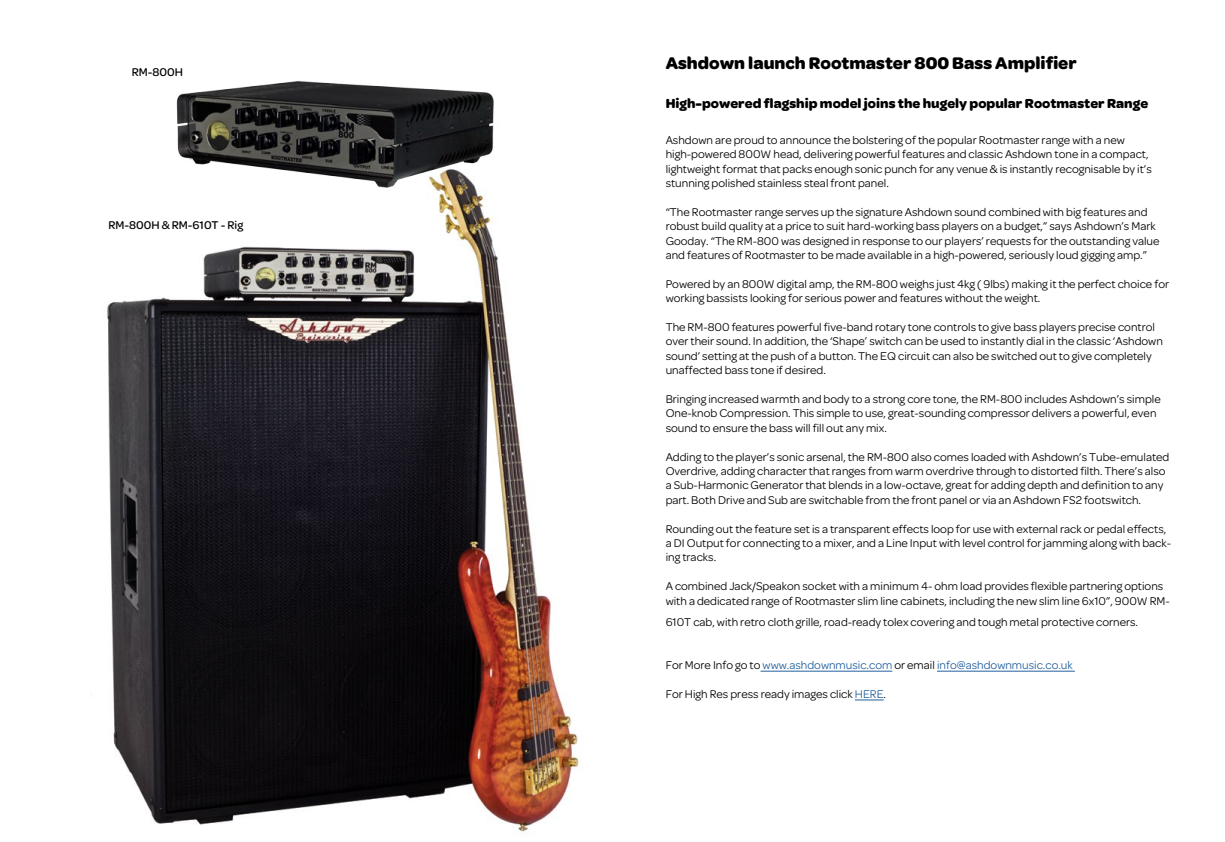
<style>
.page{position:relative;width:1225px;height:842px;background:#fff}
.page>*{position:absolute;margin:0;border:0;box-sizing:border-box;transform-origin:0 0}
.t1{font:700 18px "Omnes";color:#000}
.t2{font:700 14px "Omnes";color:#000}
.t3{font:12px/14.4px "Omnes";color:#000}
.t4{font:12px "Omnes";color:#215e9e}
.t5{font:500 12px "Omnes";color:#000}
.s1{color:#000}
.s2{color:#215e9e}
</style>
<div class="page">
<hr style="left:760px;top:671px;width:132px;height:1px;background:#215e9e">
<hr style="left:937px;top:671px;width:137px;height:1px;background:#215e9e">
<svg style="left:855px;top:700px;width:28px;height:1px"></svg>
<img style="left:107px;top:205px;width:472px;height:627px">
<img style="left:176px;top:81px;width:318px;height:124px">
<p class="t5" style="left:132px;top:66px;width:53px">RM-800H</p>
<p class="t5" style="left:108px;top:219px;width:136px">RM-800H &amp; RM-610T - Rig</p>
<h1 class="t1" style="left:665px;top:53px;width:413px">Ashdown launch Rootmaster 800 Bass Amplifier</h1>
<p class="t2" style="left:665px;top:95px;width:484px">High-powered flagship model joins the hugely popular Rootmaster Range</p>
<p class="t3" style="left:665px;top:133px;width:487px">Ashdown are proud to announce the bolstering of the popular Rootmaster range with a new high-powered 800W head, delivering powerful features and classic Ashdown tone in a compact, lightweight format that packs enough sonic punch for any venue &amp; is instantly recognisable by it’s stunning polished stainless steal front panel.</p>
<p class="t3" style="left:665px;top:205px;width:495px">“The Rootmaster range serves up the signature Ashdown sound combined with big features and robust build quality at a price to suit hard-working bass players on a budget,” says Ashdown’s Mark Gooday. “The RM-800 was designed in response to our players’ requests for the outstanding value and features of Rootmaster to be made available in a high-powered, seriously loud gigging amp.”</p>
<p class="t3" style="left:665px;top:277px;width:505px">Powered by an 800W digital amp, the RM-800 weighs just 4kg ( 9lbs) making it the perfect choice for working bassists looking for serious power and features without the weight.</p>
<p class="t3" style="left:665px;top:320px;width:499px">The RM-800 features powerful five-band rotary tone controls to give bass players precise control over their sound. In addition, the ‘Shape’ switch can be used to instantly dial in the classic ‘Ashdown sound’ setting at the push of a button. The EQ circuit can also be switched out to give completely unaffected bass tone if desired.</p>
<p class="t3" style="left:665px;top:392px;width:496px">Bringing increased warmth and body to a strong core tone, the RM-800 includes Ashdown’s simple<br>One-knob Compression. This simple to use, great-sounding compressor delivers a powerful, even sound to ensure the bass will fill out any mix.</p>
<p class="t3" style="left:665px;top:449px;width:505px">Adding to the player’s sonic arsenal, the RM-800 also comes loaded with Ashdown’s Tube-emulated Overdrive, adding character that ranges from warm overdrive through to distorted filth. There’s also a Sub-Harmonic Generator that blends in a low-octave, great for adding depth and definition to any part. Both Drive and Sub are switchable from the front panel or via an Ashdown FS2 footswitch.</p>
<p class="t3" style="left:665px;top:521px;width:507px">Rounding out the feature set is a transparent effects loop for use with external rack or pedal effects, a DI Output for connecting to a mixer, and a Line Input with level control for jamming along with back&shy;ing tracks.</p>
<p class="t3" style="left:665px;top:579px;width:506px">A combined Jack/Speakon socket with a minimum 4- ohm load provides flexible partnering options with a dedicated range of Rootmaster slim line cabinets, including the new slim line 6x10”, 900W RM-</p>
<p class="t3" style="left:665px;top:615px;width:474px">610T cab, with retro cloth grille, road-ready tolex covering and tough metal protective corners.</p>
<p class="t4" style="left:665px;top:659px;width:409px"><span class="s1">For More Info go to</span> www.ashdownmusic.com <span class="s1">or email</span> info@ashdownmusic.co.uk</p>
<p class="t3" style="left:665px;top:687px;width:222px">For High Res press ready images click <span class="s2">HERE</span>.</p>
</div>
